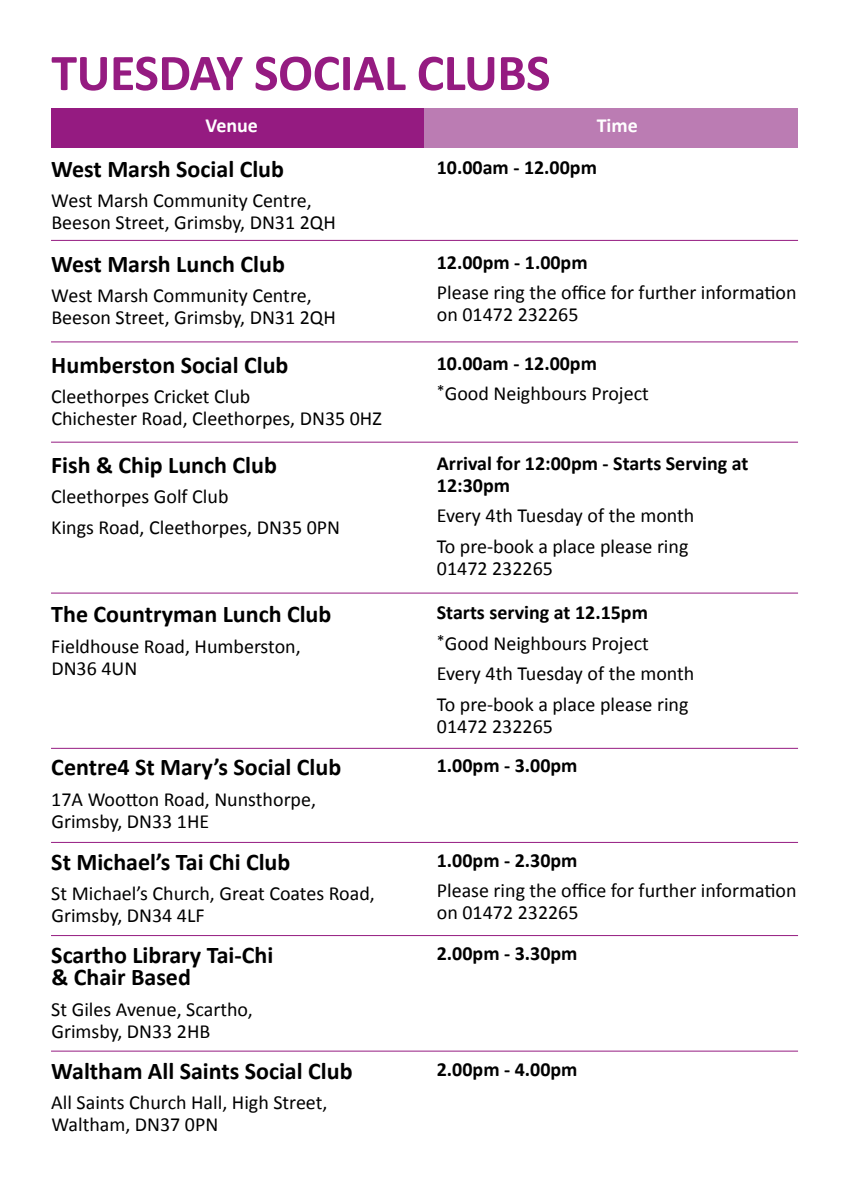
<style>
.page{position:relative;width:842px;height:1191px;background:#fff}
.page>*{position:absolute;margin:0;border:0;box-sizing:border-box;transform-origin:0 0}
.t1{font:700 52px "Calibri";letter-spacing:-.01em;color:#951b81}
.t2{font:700 24px/22px "Calibri";color:#000}
.t3{font:20px/22px "Calibri";color:#000}
.t4{font:700 20px/22px "Calibri";color:#000}
.t5{font:700 20px "Calibri";color:#fff}
.s1{font-weight:700}
</style>
<div class="page">
<div style="left:51px;top:108px;width:373px;height:39px;background:#951b81"></div>
<div style="left:424px;top:108px;width:374px;height:39px;background:#bb7cb3"></div>
<hr style="left:51px;top:240px;width:747px;height:1px;background:#951b81">
<hr style="left:51px;top:341px;width:747px;height:1px;background:#951b81">
<hr style="left:51px;top:442px;width:747px;height:1px;background:#951b81">
<hr style="left:51px;top:842px;width:747px;height:1px;background:#951b81">
<hr style="left:51px;top:592px;width:747px;height:1px;background:#951b81">
<hr style="left:51px;top:748px;width:747px;height:1px;background:#951b81">
<hr style="left:51px;top:935px;width:747px;height:1px;background:#951b81">
<hr style="left:51px;top:1050px;width:747px;height:1px;background:#951b81">
<h1 class="t1" style="left:51px;top:36px;width:501px">TUESDAY SOCIAL CLUBS</h1>
<p class="t5" style="left:206px;top:111px;width:54px">Venue</p>
<p class="t5" style="left:597px;top:111px;width:43px">Time</p>
<p class="t2" style="left:51px;top:157px;width:234px">West Marsh Social Club</p>
<p class="t3" style="left:51px;top:189px;width:286px">West Marsh Community Centre,<br>Beeson Street, Grimsby, DN31 2QH</p>
<p class="t4" style="left:437px;top:155px;width:162px">10.00am - 12.00pm</p>
<p class="t2" style="left:51px;top:252px;width:235px">West Marsh Lunch Club</p>
<p class="t3" style="left:51px;top:284px;width:286px">West Marsh Community Centre,<br>Beeson Street, Grimsby, DN31 2QH</p>
<p class="t2" style="left:51px;top:353px;width:239px">Humberston Social Club</p>
<p class="t3" style="left:51px;top:385px;width:332px">Cleethorpes Cricket Club<br>Chichester Road, Cleethorpes, DN35 0HZ</p>
<p class="t2" style="left:51px;top:453px;width:227px">Fish &amp; Chip Lunch Club</p>
<p class="t3" style="left:51px;top:481px;width:290px;line-height:30.4px">Cleethorpes Golf Club<br>Kings Road, Cleethorpes, DN35 0PN</p>
<p class="t2" style="left:51px;top:602px;width:282px">The Countryman Lunch Club</p>
<p class="t3" style="left:51px;top:634px;width:251px">Fieldhouse Road, Humberston,<br>DN36 4UN</p>
<p class="t2" style="left:51px;top:755px;width:291px">Centre4 St Mary’s Social Club</p>
<p class="t3" style="left:51px;top:787px;width:266px">17A Wootton Road, Nunsthorpe,<br>Grimsby, DN33 1HE</p>
<p class="t2" style="left:51px;top:850px;width:241px">St Michael’s Tai Chi Club</p>
<p class="t3" style="left:51px;top:882px;width:325px">St Michael’s Church, Great Coates Road,<br>Grimsby, DN34 4LF</p>
<p class="t2" style="left:51px;top:943px;width:224px">Scartho Library Tai-Chi &amp; Chair Based</p>
<p class="t3" style="left:51px;top:997px;width:203px">St Giles Avenue, Scartho,<br>Grimsby, DN33 2HB</p>
<p class="t2" style="left:51px;top:1058px;width:303px">Waltham All Saints Social Club</p>
<p class="t3" style="left:51px;top:1091px;width:278px">All Saints Church Hall, High Street,<br>Waltham, DN37 0PN</p>
<p class="t4" style="left:437px;top:250px;width:152px">12.00pm - 1.00pm</p>
<p class="t3" style="left:437px;top:281px;width:361px">Please ring the office for further information on 01472 232265</p>
<p class="t3" style="left:437px;top:347px;width:214px;line-height:30.4px"><span class="s1">10.00am - 12.00pm </span><sup>*</sup>Good Neighbours Project</p>
<p class="t4" style="left:437px;top:451px;width:313px">Arrival for 12:00pm - Starts Serving at<br>12:30pm</p>
<p class="t3" style="left:437px;top:500px;width:259px;line-height:30.4px">Every 4th Tuesday of the month<br>To pre-book a place please ring</p>
<p class="t3" style="left:437px;top:556px;width:118px">01472 232265</p>
<p class="t3" style="left:437px;top:596px;width:259px;line-height:30.4px"><span class="s1">Starts serving at 12.15pm </span><sup>*</sup>Good Neighbours Project<br>Every 4th Tuesday of the month<br>To pre-book a place please ring</p>
<p class="t3" style="left:437px;top:714px;width:118px">01472 232265</p>
<p class="t4" style="left:437px;top:754px;width:142px">1.00pm - 3.00pm</p>
<p class="t4" style="left:437px;top:848px;width:142px">1.00pm - 2.30pm</p>
<p class="t3" style="left:437px;top:879px;width:361px">Please ring the office for further information on 01472 232265</p>
<p class="t4" style="left:437px;top:942px;width:142px">2.00pm - 3.30pm</p>
<p class="t4" style="left:437px;top:1057px;width:142px">2.00pm - 4.00pm</p>
</div>
